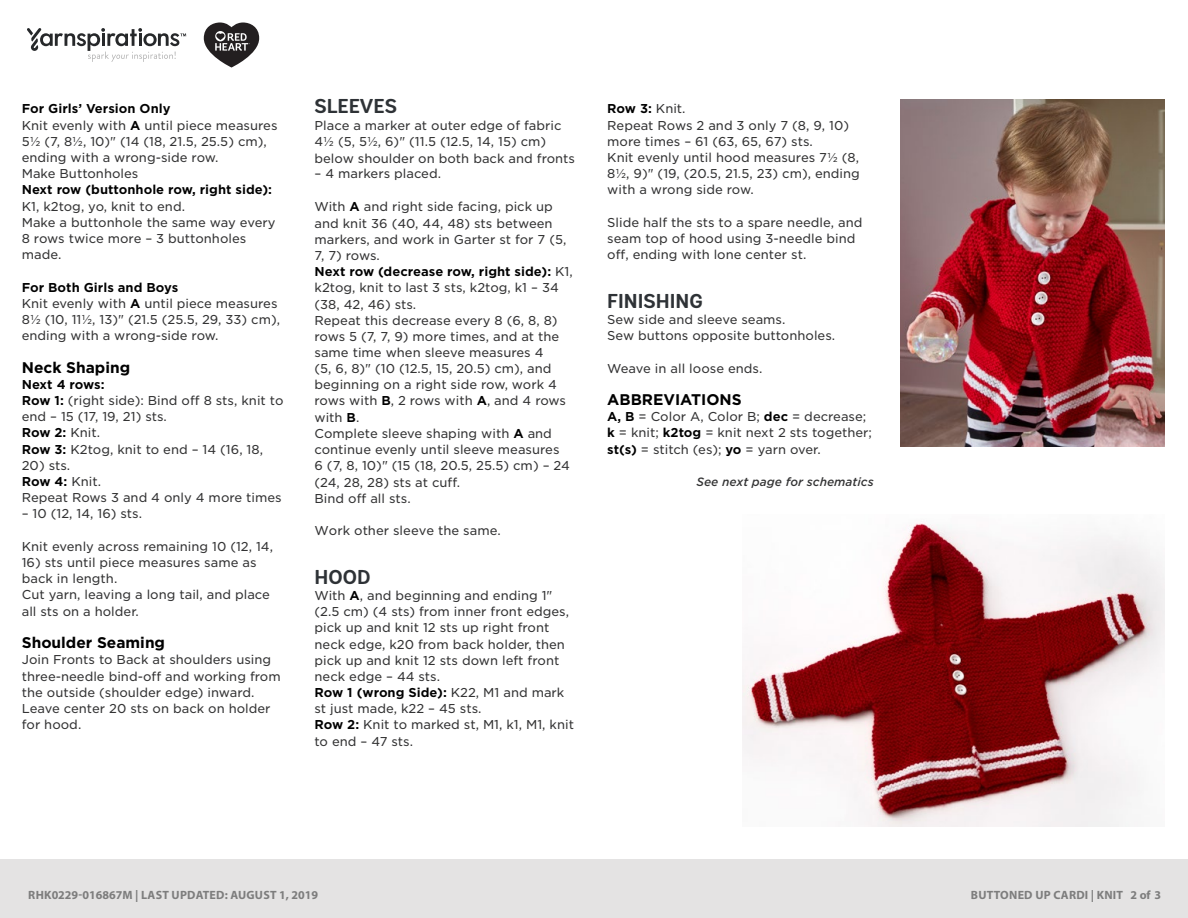
<style>
.page{position:relative;width:1188px;height:918px;background:#fff}
.page>*{position:absolute;margin:0;border:0;box-sizing:border-box;transform-origin:0 0}
.t1{font:700 20.1px "Andes Rounded";color:#2e3236}
.t2{font:700 15.45px "Gotham";color:#000}
.t3{font:12.3px/16.2px "Gotham S Sm";color:#333334}
.t4{font:700 12px "Myriad Pro";letter-spacing:.02em;color:#7d7d7d}
.t5{font:italic 500 11.55px "Gotham S Sm";color:#333334}
.s1{font-weight:700;color:#000}
.s2{color:#2e2e2f}
</style>
<div class="page">
<img style="left:900px;top:99px;width:265px;height:348px">
<img style="left:743px;top:523px;width:422px;height:303px">
<div style="left:0;top:860px;width:1188px;height:58px;background:#e4e3e3"></div>
<svg style="left:27px;top:28px;width:159px;height:34px"></svg>
<svg style="left:204px;top:22px;width:55px;height:46px"></svg>
<p class="t3" style="left:22px;top:100px;width:257px"><span class="s1">For Girls’ Version Only<br></span><span class="s2">K</span>nit evenly with <span class="s1">A</span> until piece measures<br>5½ (7, 8½, 10)" (14 (18, 21.5, 25.5) cm), ending with a wrong-side row.<br>Make Buttonholes<br><span class="s1">Next row (buttonhole row, right side):<br></span><span class="s2">K</span>1, k2tog, yo, knit to end.<br>Make a buttonhole the same way every<br>8 rows twice more – 3 buttonholes made.</p>
<p class="t3" style="left:22px;top:279px;width:260px"><span class="s1">For Both Girls and Boys<br></span><span class="s2">K</span>nit evenly with <span class="s1">A</span> until piece measures 8½ (10, 11½, 13)" (21.5 (25.5, 29, 33) cm), ending with a wrong-side row.</p>
<p class="t2" style="left:22px;top:357px;width:110px">Neck Shaping</p>
<p class="t3" style="left:22px;top:376px;width:263px"><span class="s1">Next 4 rows:<br>Row 1:</span> (right side): Bind off 8 sts, knit to end – 15 (17, 19, 21) sts.<br><span class="s1">Row 2:</span> <span class="s2">K</span>nit.<br><span class="s1">Row 3:</span> <span class="s2">K</span>2tog, knit to end – 14 (16, 18,</p>
<p class="t3" style="left:22px;top:457px;width:262px">20) sts.<br><span class="s1">Row 4:</span> <span class="s2">K</span>nit.<br>Repeat Rows 3 and 4 only 4 more times</p>
<p class="t3" style="left:22px;top:506px;width:122px">– 10 (12, 14, 16) sts.</p>
<p class="t3" style="left:22px;top:538px;width:253px"><span class="s2">K</span>nit evenly across remaining 10 (12, 14,</p>
<p class="t3" style="left:22px;top:554px;width:250px">16) sts until piece measures same as back in length.<br>Cut yarn, leaving a long tail, and place all sts on a holder.</p>
<p class="t2" style="left:22px;top:632px;width:145px">Shoulder Seaming</p>
<p class="t3" style="left:22px;top:651px;width:260px">Join Fronts to Back at shoulders using three-needle bind-off and working from the outside (shoulder edge) inward.<br>Leave center 20 sts on back on holder for hood.</p>
<p class="t1" style="left:315px;top:94px;width:84px">SLEEVES</p>
<p class="t3" style="left:315px;top:117px;width:262px">Place a marker at outer edge of fabric<br>4½ (5, 5½, 6)" (11.5 (12.5, 14, 15) cm) below shoulder on both back and fronts</p>
<p class="t3" style="left:315px;top:165px;width:128px">– 4 markers placed.</p>
<p class="t3" style="left:315px;top:198px;width:260px">With <span class="s1">A</span> and right side facing, pick up and knit 36 (40, 44, 48) sts between markers, and work in Garter st for 7 (5,<br>7, 7) rows.<br><span class="s1">Next row (decrease row, right side):</span> <span class="s2">K</span>1, k2tog, knit to last 3 sts, k2tog, k1 – 34 (38, 42, 46) sts.<br>Repeat this decrease every 8 (6, 8, 8) rows 5 (7, 7, 9) more times, and at the same time when sleeve measures 4<br>(5, 6, 8)" (10 (12.5, 15, 20.5) cm), and beginning on a right side row, work 4 rows with <span class="s1">B</span>, 2 rows with <span class="s1">A</span>, and 4 rows with <span class="s1">B</span>.<br>Complete sleeve shaping with <span class="s1">A</span> and continue evenly until sleeve measures<br>6 (7, 8, 10)" (15 (18, 20.5, 25.5) cm) – 24 (24, 28, 28) sts at cuff.<br>Bind off all sts.</p>
<p class="t3" style="left:315px;top:522px;width:188px">Work other sleeve the same.</p>
<p class="t1" style="left:315px;top:564px;width:58px">HOOD</p>
<p class="t3" style="left:315px;top:587px;width:261px">With <span class="s1">A</span>, and beginning and ending 1" (2.5 cm) (4 sts) from inner front edges, pick up and knit 12 sts up right front neck edge, k20 from back holder, then pick up and knit 12 sts down left front neck edge – 44 sts.<br><span class="s1">Row 1 (wrong Side):</span> <span class="s2">K</span>22, M1 and mark st just made, k22 – 45 sts.<br><span class="s1">Row 2:</span> <span class="s2">K</span>nit to marked st, M1, k1, M1, knit to end – 47 sts.</p>
<p class="t3" style="left:607px;top:100px;width:254px"><span class="s1">Row 3:</span> <span class="s2">K</span>nit.<br>Repeat Rows 2 and 3 only 7 (8, 9, 10) more times – 61 (63, 65, 67) sts.<br><span class="s2">K</span>nit evenly until hood measures 7½ (8,<br>8½, 9)" (19, (20.5, 21.5, 23) cm), ending with a wrong side row.</p>
<p class="t3" style="left:607px;top:214px;width:257px">Slide half the sts to a spare needle, and seam top of hood using 3-needle bind off, ending with lone center st.</p>
<p class="t1" style="left:607px;top:288px;width:97px">FINISHING</p>
<p class="t3" style="left:607px;top:311px;width:229px">Sew side and sleeve seams.<br>Sew buttons opposite buttonholes.</p>
<p class="t3" style="left:607px;top:360px;width:157px">Weave in all loose ends.</p>
<p class="t2" style="left:607px;top:389px;width:136px">ABBREVIATIONS</p>
<p class="t3" style="left:607px;top:408px;width:266px"><span class="s1">A, B</span> = Color A, Color B; <span class="s1">dec</span> = decrease; <span class="s1">k</span> = knit; <span class="s1">k2tog</span> = knit next 2 sts together; <span class="s1">st(s)</span> = stitch (es); <span class="s1">yo</span> = yarn over.</p>
<p class="t5" style="left:696px;top:474px;width:179px">See next page for schematics</p>
<p class="t4" style="left:28px;top:887px;width:291px">RHK0229-016867M | LAST UPDATED: AUGUST 1, 2019</p>
<p class="t4" style="left:971px;top:887px;width:192px">BUTTONED UP CARDI | KNIT 2 of 3</p>
</div>
